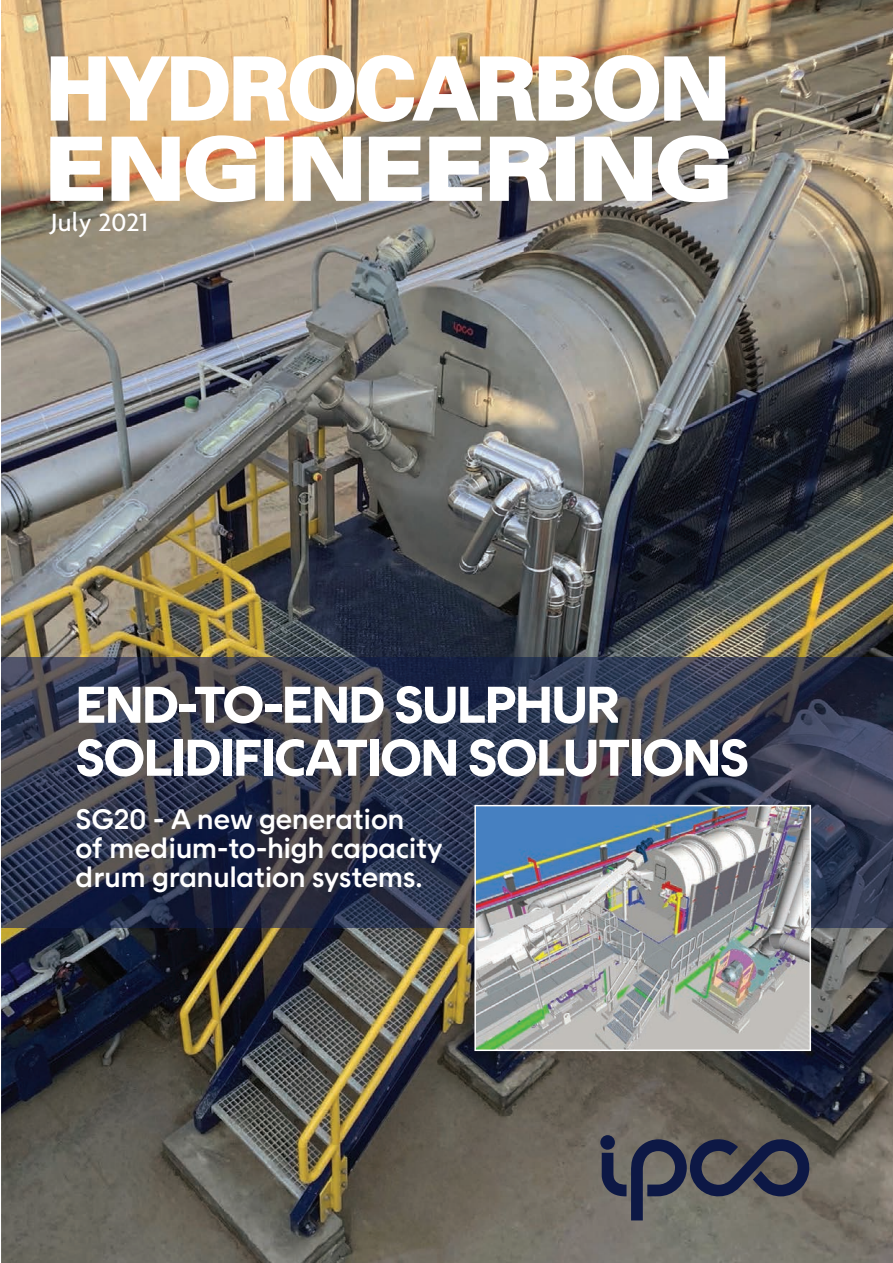
<style>
.page{position:relative;width:893px;height:1263px;background:#fff}
.page>*{position:absolute;margin:0;border:0;box-sizing:border-box;transform-origin:0 0}
.t1{font:700 52.95px/52.9px "IPCO Sans";letter-spacing:-.03em;color:#fff}
.t2{font:500 28.95px/29px "IPCO Sans";color:#fff}
.t3{font:500 27px "Agenda";color:#fff}
</style>
<div class="page">
<img style="left:1px;top:0;width:892px;height:1263px">
<img style="left:1px;top:657px;width:892px;height:271px">
<svg style="left:600px;top:1135px;width:15px;height:15px"></svg>
<svg style="left:602px;top:1136px;width:210px;height:93px;background:#55565c"></svg>
<img style="left:477px;top:808px;width:331px;height:240px">
<div style="left:474px;top:805px;width:337px;height:246px;border:2px solid #fff"></div>
<svg style="left:50px;top:55px;width:677px;height:69px"></svg>
<svg style="left:50px;top:134px;width:208px;height:68px"></svg>
<div style="left:267px;top:138px;width:15px;height:61px;background:#fff"></div>
<svg style="left:291px;top:135px;width:266px;height:67px"></svg>
<div style="left:558px;top:138px;width:15px;height:61px;background:#fff"></div>
<svg style="left:582px;top:134px;width:147px;height:68px"></svg>
<p class="t3" style="left:51px;top:206px;width:99px">July 2021</p>
<p class="t1" style="left:75px;top:678px;width:675px">END-TO-END SULPHUR<br>SOLIDIFICATION SOLUTIONS</p>
<p class="t2" style="left:75px;top:805px;width:368px">SG20 - A new generation<br>of medium-to-high capacity drum granulation systems.</p>
</div>
